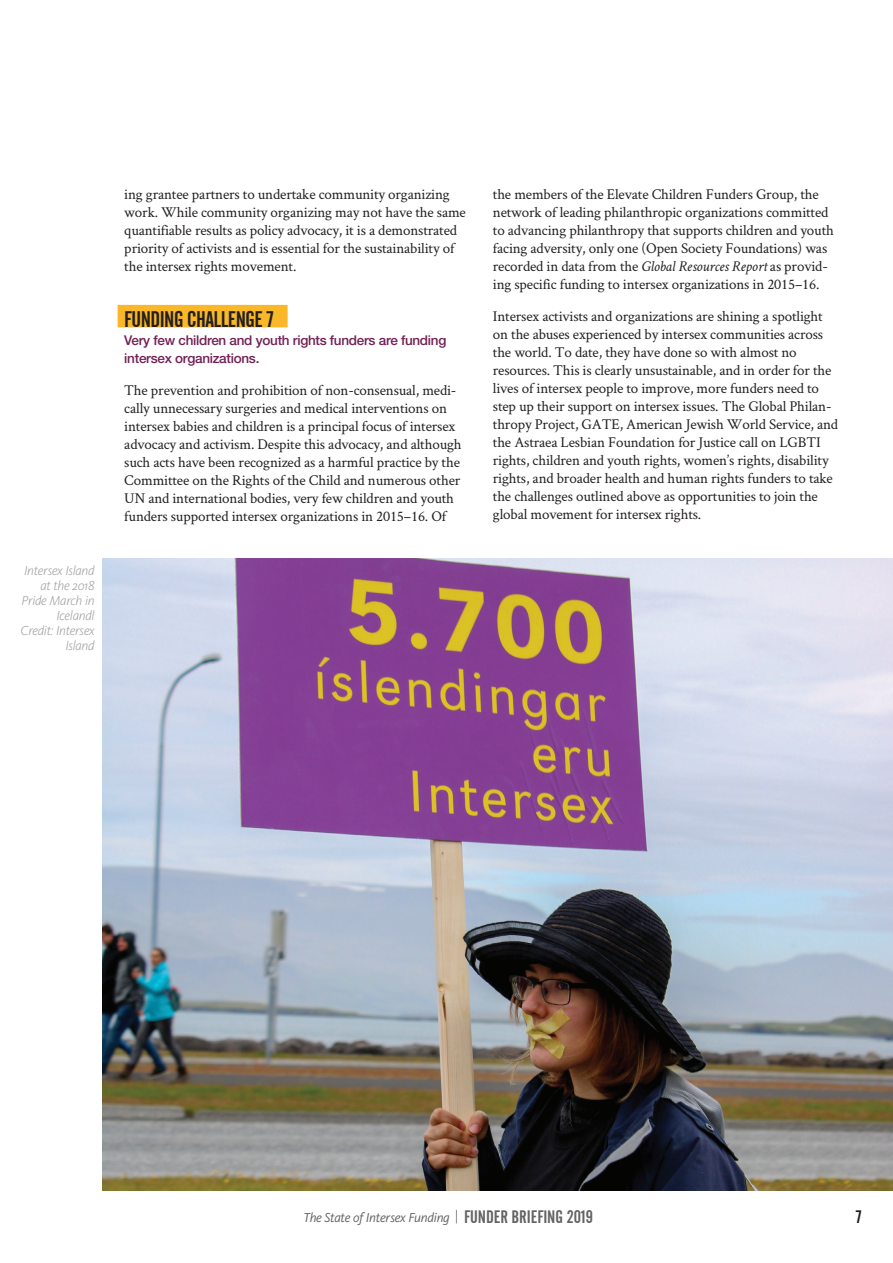
<style>
.page{position:relative;width:893px;height:1263px;background:#fff}
.page>*{position:absolute;margin:0;border:0;box-sizing:border-box;transform-origin:0 0}
.t1{font:22.5px "Alternate Gothic No 2 BT";letter-spacing:-.02em;color:#231f20}
.t2{font:18px "Alternate Gothic No 2 BT";color:#231f20}
.t3{font:15px/18px "Crimson Text";letter-spacing:-.01em;color:#231f20}
.t4{font:500 13.5px/18px "Helvetica Neue LT Std";letter-spacing:-.02em;color:#722055}
.t5{font:italic 300 13.5px/15px "Kievit Pro";letter-spacing:-.02em;color:#9c9c9e;text-align:right}
.t6{font:italic 13.5px "Kievit Pro";letter-spacing:-.02em;color:#636366}
.s1{font-style:italic}
.s2{font-style:normal}
.s3{font-family:"Alternate Gothic No 2 BT";font-style:normal;font-size:18px}
</style>
<div class="page">
<div style="left:118px;top:305px;width:170px;height:22px;background:#fab829"></div>
<img style="left:102px;top:558px;width:791px;height:632px">
<p class="t5" style="left:21px;top:563px;width:76px">Intersex Island at the 2018<br>Pride March in<br>Icelandl<br>Credit: Intersex<br>Island</p>
<p class="t3" style="left:124px;top:185px;width:343px">ing grantee partners to undertake community organizing work. While community organizing may not have the same quantifiable results as policy advocacy, it is a demonstrated priority of activists and is essential for the sustainability of the intersex rights movement.</p>
<h1 class="t1" style="left:124px;top:307px;width:151px">FUNDING CHALLENGE 7</h1>
<p class="t4" style="left:124px;top:331px;width:324px">Very few children and youth rights funders are funding intersex organizations.</p>
<p class="t3" style="left:124px;top:381px;width:339px">The prevention and prohibition of non-consensual, medi&shy;cally unnecessary surgeries and medical interventions on intersex babies and children is a principal focus of intersex advocacy and activism. Despite this advocacy, and although such acts have been recognized as a harmful practice by the Committee on the Rights of the Child and numerous other UN and international bodies, very few children and youth funders supported intersex organizations in 2015–16. Of</p>
<p class="t3" style="left:493px;top:185px;width:342px">the members of the Elevate Children Funders Group, the network of leading philanthropic organizations committed to advancing philanthropy that supports children and youth facing adversity, only one (Open Society Foundations) was recorded in data from the <span class="s1">Global Resources Report</span> as provid&shy;ing specific funding to intersex organizations in 2015–16.</p>
<p class="t3" style="left:493px;top:306px;width:347px">Intersex activists and organizations are shining a spotlight on the abuses experienced by intersex communities across the world. To date, they have done so with almost no resources. This is clearly unsustainable, and in order for the lives of intersex people to improve, more funders need to step up their support on intersex issues. The Global Philan&shy;thropy Project, GATE, American Jewish World Service, and the Astraea Lesbian Foundation for Justice call on LGBTI rights, children and youth rights, women’s rights, disability rights, and broader health and human rights funders to take the challenges outlined above as opportunities to join the global movement for intersex rights.</p>
<p class="t6" style="left:303px;top:1209px;width:291px">The State of Intersex Funding <span class="s2">|</span> <span class="s3">FUNDER BRIEFING 2019</span></p>
<p class="t2" style="left:856px;top:1206px;width:7px">7</p>
</div>
